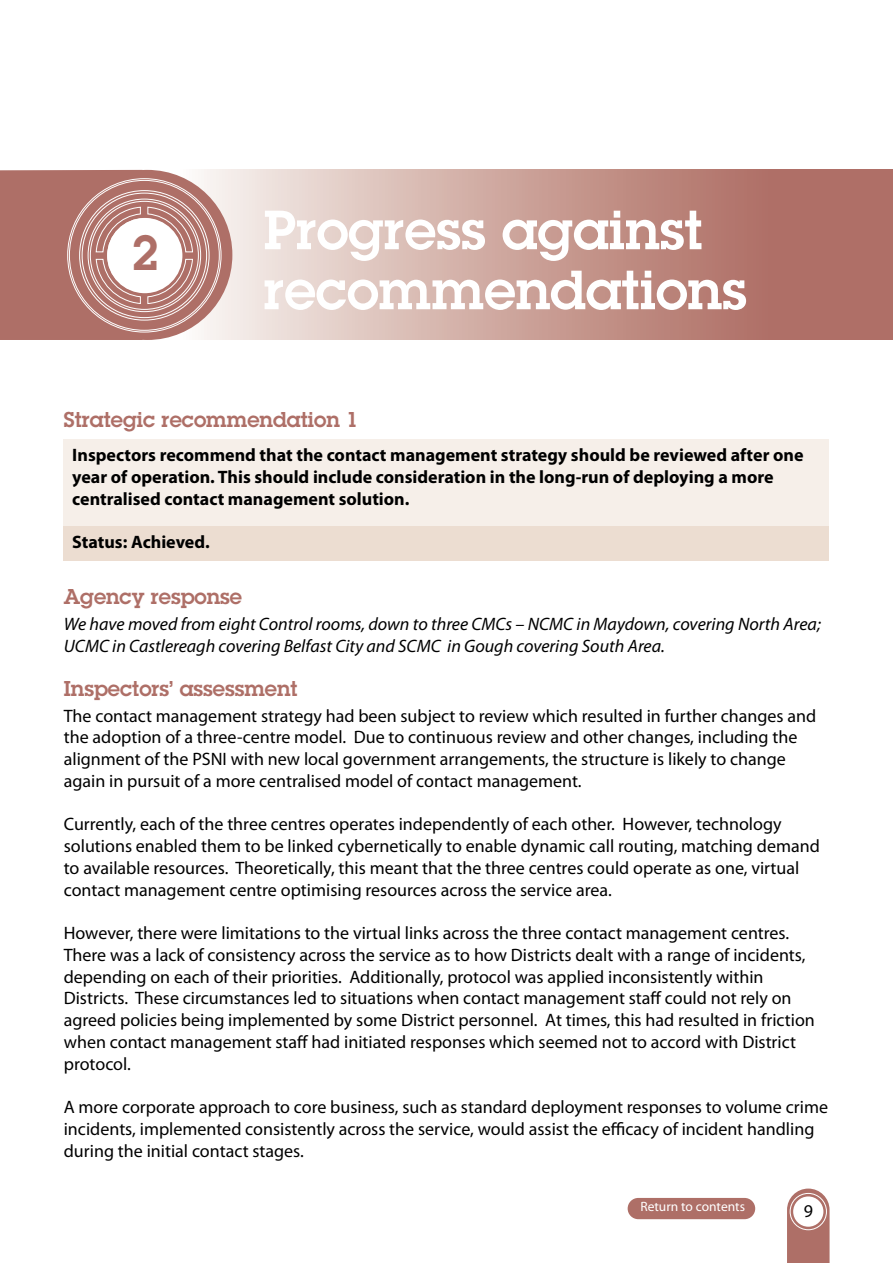
<style>
.page{position:relative;width:893px;height:1263px;background:#fff}
.page>*{position:absolute;margin:0;border:0;box-sizing:border-box;transform-origin:0 0}
.t1{font:600 54px/60px "Lubalin Graph";color:#fff}
.t2{font:600 48px "Lubalin Graph";color:#ae6f67}
.t3{font:600 21px "Lubalin Graph";color:#ae6f67}
.t4{font:18px/21.8px "Myriad Pro";color:#000}
.t5{font:700 18px/21.8px "Myriad Pro";color:#000}
.t6{font:italic 18px/21.8px "Myriad Pro";color:#000}
.t7{font:13.5px "Myriad Pro";color:#fff}
</style>
<div class="page">
<svg style="left:787px;top:1188px;width:42px;height:75px;background:#b78079"></svg>
<div style="left:790px;top:1193px;width:37px;height:37px;border:1px solid #fff;border-radius:50%"></div>
<div style="left:793px;top:1196px;width:30px;height:31px;background:#fff;border-radius:50%"></div>
<div style="left:628px;top:1198px;width:127px;height:21px;background:#ae6f67;border-radius:11px"></div>
<svg style="left:232px;top:170px;width:661px;height:170px;background:#c99e96"></svg>
<svg style="left:0;top:170px;width:232px;height:170px;background:#ba867f"></svg>
<div style="left:107px;top:218px;width:75px;height:75px;background:#fff;border-radius:50%"></div>
<div style="left:64px;top:439px;width:765px;height:114px;background:#f6efe9"></div>
<div style="left:64px;top:527px;width:765px;height:34px;background:#ecddd1"></div>
<p class="t2" style="left:131px;top:221px;width:29px">2</p>
<p class="t1" style="left:264px;top:199px;width:485px">Progress against recommendations</p>
<p class="t3" style="left:64px;top:405px;width:296px">Strategic recommendation 1</p>
<p class="t5" style="left:72px;top:444px;width:733px">Inspectors recommend that the contact management strategy should be reviewed after one year of operation. This should include consideration in the long-run of deploying a more centralised contact management solution.</p>
<p class="t5" style="left:72px;top:531px;width:139px">Status: Achieved.</p>
<p class="t3" style="left:64px;top:583px;width:180px">Agency response</p>
<p class="t6" style="left:64px;top:613px;width:758px">We have moved from eight Control rooms, down to three CMCs – NCMC in Maydown, covering North Area;<br>UCMC in Castlereagh covering Belfast City and SCMC in Gough covering South Area.</p>
<p class="t3" style="left:64px;top:674px;width:235px">Inspectors’ assessment</p>
<p class="t4" style="left:64px;top:704px;width:754px">The contact management strategy had been subject to review which resulted in further changes and the adoption of a three-centre model. Due to continuous review and other changes, including the alignment of the PSNI with new local government arrangements, the structure is likely to change again in pursuit of a more centralised model of contact management.</p>
<p class="t4" style="left:64px;top:813px;width:758px">Currently, each of the three centres operates independently of each other. However, technology solutions enabled them to be linked cybernetically to enable dynamic call routing, matching demand to available resources. Theoretically, this meant that the three centres could operate as one, virtual contact management centre optimising resources across the service area.</p>
<p class="t4" style="left:64px;top:922px;width:753px">However, there were limitations to the virtual links across the three contact management centres.<br>There was a lack of consistency across the service as to how Districts dealt with a range of incidents, depending on each of their priorities. Additionally, protocol was applied inconsistently within Districts. These circumstances led to situations when contact management staff could not rely on agreed policies being implemented by some District personnel. At times, this had resulted in friction when contact management staff had initiated responses which seemed not to accord with District protocol.</p>
<p class="t4" style="left:64px;top:1096px;width:766px">A more corporate approach to core business, such as standard deployment responses to volume crime incidents, implemented consistently across the service, would assist the efficacy of incident handling during the initial contact stages.</p>
<p class="t7" style="left:640px;top:1198px;width:106px">Return to contents</p>
<p class="t4" style="left:804px;top:1199px;width:11px">9</p>
</div>
